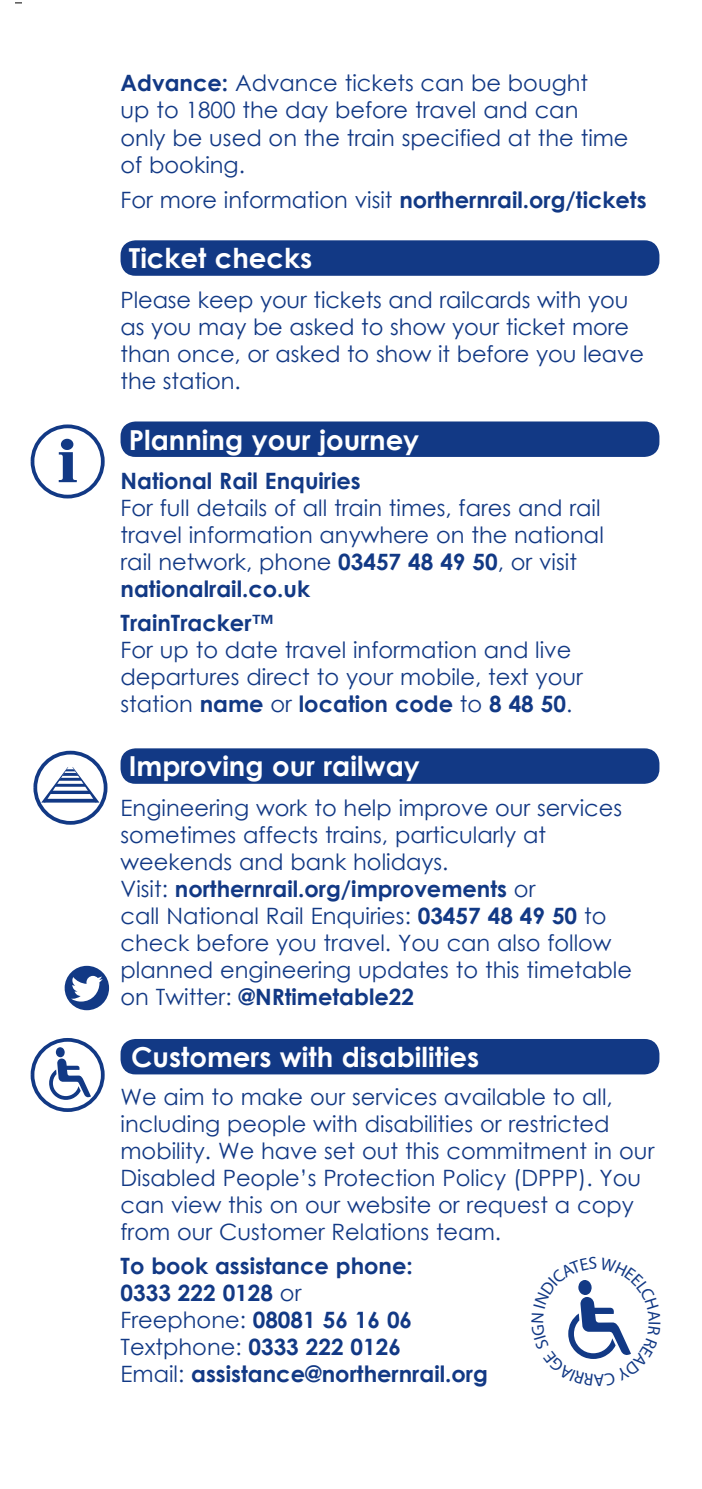
<style>
.page{position:relative;width:702px;height:1489px;background:#fff}
.page>*{position:absolute;margin:0;border:0;box-sizing:border-box;transform-origin:0 0}
.t1{font:700 27.5px "Century Gothic";color:#fff}
.t2{font:22.5px/27px "Century Gothic";color:#123985}
.t3{font:700 22.5px/27px "Century Gothic";color:#123985}
.s1{font-weight:700}
.s2{font-weight:400}
</style>
<div class="page">
<svg style="left:15px;top:2px;width:6px;height:2px"></svg>
<div style="left:31px;top:424px;width:74px;height:74px;border:4px solid #123985;border-radius:50%"></div>
<svg style="left:59px;top:439px;width:18px;height:43px"></svg>
<div style="left:120px;top:240px;width:539px;height:36px;background:#123985;border-radius:15px"></div>
<div style="left:120px;top:421px;width:539px;height:36px;background:#123985;border-radius:15px"></div>
<div style="left:120px;top:748px;width:539px;height:35px;background:#123985;border-radius:15px"></div>
<div style="left:120px;top:1038px;width:539px;height:36px;background:#123985;border-radius:15px"></div>
<svg style="left:32px;top:1039px;width:71px;height:70px"></svg>
<div style="left:31px;top:1037px;width:74px;height:74px;border:4px solid #123985;border-radius:50%"></div>
<svg style="left:49px;top:1047px;width:42px;height:52px"></svg>
<svg style="left:35px;top:752px;width:71px;height:70px"></svg>
<div style="left:33px;top:750px;width:74px;height:74px;border:4px solid #123985;border-radius:50%"></div>
<svg style="left:41px;top:767px;width:58px;height:35px"></svg>
<div style="left:66px;top:966px;width:42px;height:43px;background:#123985;border-radius:50%"></div>
<div style="left:65px;top:965px;width:44px;height:45px;border:2px solid #123985;border-radius:50%"></div>
<svg style="left:71px;top:975px;width:32px;height:26px"></svg>
<svg style="left:568px;top:1280px;width:63px;height:79px"></svg>
<p class="t2" style="left:120px;top:68px;width:509px"><span class="s1">Advance:</span> Advance tickets can be bought<br>up to 1800 the day before travel and can only be used on the train specified at the time of booking.</p>
<p class="t3" style="left:120px;top:186px;width:527px"><span class="s2">For more information visit</span> northernrail.org/tickets</p>
<p class="t1" style="left:129px;top:241px;width:185px">Ticket checks</p>
<p class="t2" style="left:120px;top:286px;width:525px">Please keep your tickets and railcards with you as you may be asked to show your ticket more than once, or asked to show it before you leave the station.</p>
<p class="t1" style="left:129px;top:422px;width:292px">Planning your journey</p>
<p class="t3" style="left:120px;top:467px;width:242px">National Rail Enquiries</p>
<p class="t2" style="left:120px;top:494px;width:485px">For full details of all train times, fares and rail travel information anywhere on the national rail network, phone <span class="s1">03457 48 49 50</span>, or visit <span class="s1">nationalrail.co.uk</span></p>
<p class="t3" style="left:120px;top:609px;width:155px">TrainTracker™</p>
<p class="t2" style="left:120px;top:636px;width:464px">For up to date travel information and live departures direct to your mobile, text your station <span class="s1">name</span> or <span class="s1">location code</span> to <span class="s1">8 48 50</span>.</p>
<p class="t1" style="left:129px;top:749px;width:292px">Improving our railway</p>
<p class="t2" style="left:120px;top:794px;width:513px">Engineering work to help improve our services sometimes affects trains, particularly at weekends and bank holidays.<br>Visit: <span class="s1">northernrail.org/improvements</span> or<br>call National Rail Enquiries: <span class="s1">03457 48 49 50</span> to check before you travel. You can also follow planned engineering updates to this timetable on Twitter: <span class="s1">@NRtimetable22</span></p>
<p class="t1" style="left:131px;top:1039px;width:349px">Customers with disabilities</p>
<p class="t2" style="left:120px;top:1083px;width:535px">We aim to make our services available to all, including people with disabilities or restricted mobility. We have set out this commitment in our Disabled People’s Protection Policy (DPPP). You can view this on our website or request a copy from our Customer Relations team.</p>
<p class="t3" style="left:120px;top:1252px;width:369px">To book assistance phone:<br>0333 222 0128 <span class="s2">or<br>Freephone:</span> 08081 56 16 06<br><span class="s2">Textphone:</span> 0333 222 0126<br><span class="s2">Email:</span> assistance@northernrail.org</p>
</div>
